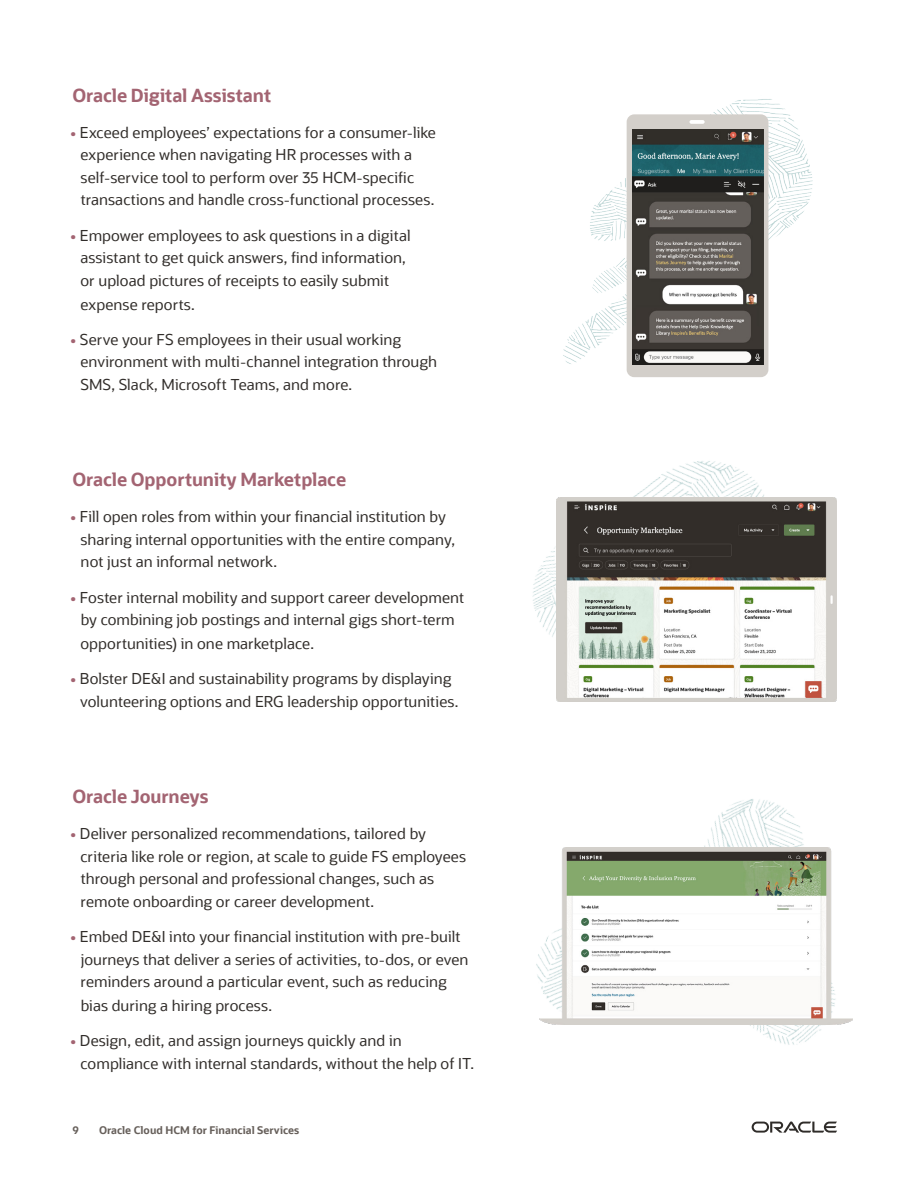
<style>
.page{position:relative;width:918px;height:1188px;background:#fff}
.page>*{position:absolute;margin:0;border:0;box-sizing:border-box;transform-origin:0 0}
.Body{font:700 18px "Oracle Sans";letter-spacing:-.005em;color:#a36472}
.Bullet_point_copy{font:15px/22.5px "Oracle Sans";letter-spacing:.005em;color:#312d2a}
.t1{font:700 10.5px "Oracle Sans";color:#67605b}
.s1{font-weight:800;color:#a36472}
</style>
<div class="page">
<svg style="left:752px;top:1121px;width:85px;height:12px"></svg>
<img style="left:567px;top:99px;width:246px;height:245px">
<img style="left:532px;top:344px;width:237px;height:293px">
<img style="left:536px;top:799px;width:285px;height:246px">
<svg style="left:627px;top:114px;width:141px;height:263px;background:#c9c6c1"></svg>
<hr style="left:690px;top:120px;width:15px;height:4px;background:#fff;border-radius:2px">
<img style="left:632px;top:129px;width:131px;height:235px">
<img style="left:556px;top:497px;width:281px;height:205px">
<img style="left:540px;top:847px;width:313px;height:178px">
<p class="Body" style="left:72px;top:84px;width:200px">Oracle Digital Assistant</p>
<p class="Bullet_point_copy" style="left:81px;top:121px;width:357px;text-indent:-10px"><span class="s1">•</span> Exceed employees’ expectations for a consumer-like experience when navigating HR processes with a self-service tool to perform over 35 HCM-specific transactions and handle cross-functional processes.</p>
<p class="Bullet_point_copy" style="left:80px;top:224px;width:332px;text-indent:-10px"><span class="s1">•</span> Empower employees to ask questions in a digital assistant to get quick answers, find information, or upload pictures of receipts to easily submit</p>
<p class="Bullet_point_copy" style="left:81px;top:293px;width:116px">expense reports.</p>
<p class="Bullet_point_copy" style="left:80px;top:328px;width:358px;text-indent:-10px"><span class="s1">•</span> Serve your FS employees in their usual working environment with multi-channel integration through<br>SMS, Slack, Microsoft Teams, and more.</p>
<p class="Body" style="left:72px;top:469px;width:275px">Oracle Opportunity Marketplace</p>
<p class="Bullet_point_copy" style="left:81px;top:506px;width:376px;text-indent:-10px"><span class="s1">•</span> Fill open roles from within your financial institution by sharing internal opportunities with the entire company, not just an informal network.</p>
<p class="Bullet_point_copy" style="left:71px;top:586px;width:395px;text-align:center"><span class="s1">•</span> Foster internal mobility and support career development by combining job postings and internal gigs short-term</p>
<p class="Bullet_point_copy" style="left:81px;top:633px;width:235px">opportunities) in one marketplace.</p>
<p class="Bullet_point_copy" style="left:80px;top:668px;width:380px;text-indent:-10px"><span class="s1">•</span> Bolster DE&amp;I and sustainability programs by displaying volunteering options and ERG leadership opportunities.</p>
<p class="Body" style="left:72px;top:786px;width:138px">Oracle Journeys</p>
<p class="Bullet_point_copy" style="left:81px;top:823px;width:387px;text-indent:-10px"><span class="s1">•</span> Deliver personalized recommendations, tailored by criteria like role or region, at scale to guide FS employees through personal and professional changes, such as remote onboarding or career development.</p>
<p class="Bullet_point_copy" style="left:81px;top:926px;width:389px;text-indent:-10px"><span class="s1">•</span> Embed DE&amp;I into your financial institution with pre-built journeys that deliver a series of activities, to-dos, or even reminders around a particular event, such as reducing</p>
<p class="Bullet_point_copy" style="left:81px;top:995px;width:193px">bias during a hiring process.</p>
<p class="Bullet_point_copy" style="left:81px;top:1030px;width:395px;text-indent:-10px"><span class="s1">•</span> Design, edit, and assign journeys quickly and in compliance with internal standards, without the help of IT.</p>
<p class="t1" style="left:73px;top:1124px;width:8px">9</p>
<p class="t1" style="left:99px;top:1124px;width:202px">Oracle Cloud HCM for Financial Services</p>
</div>
